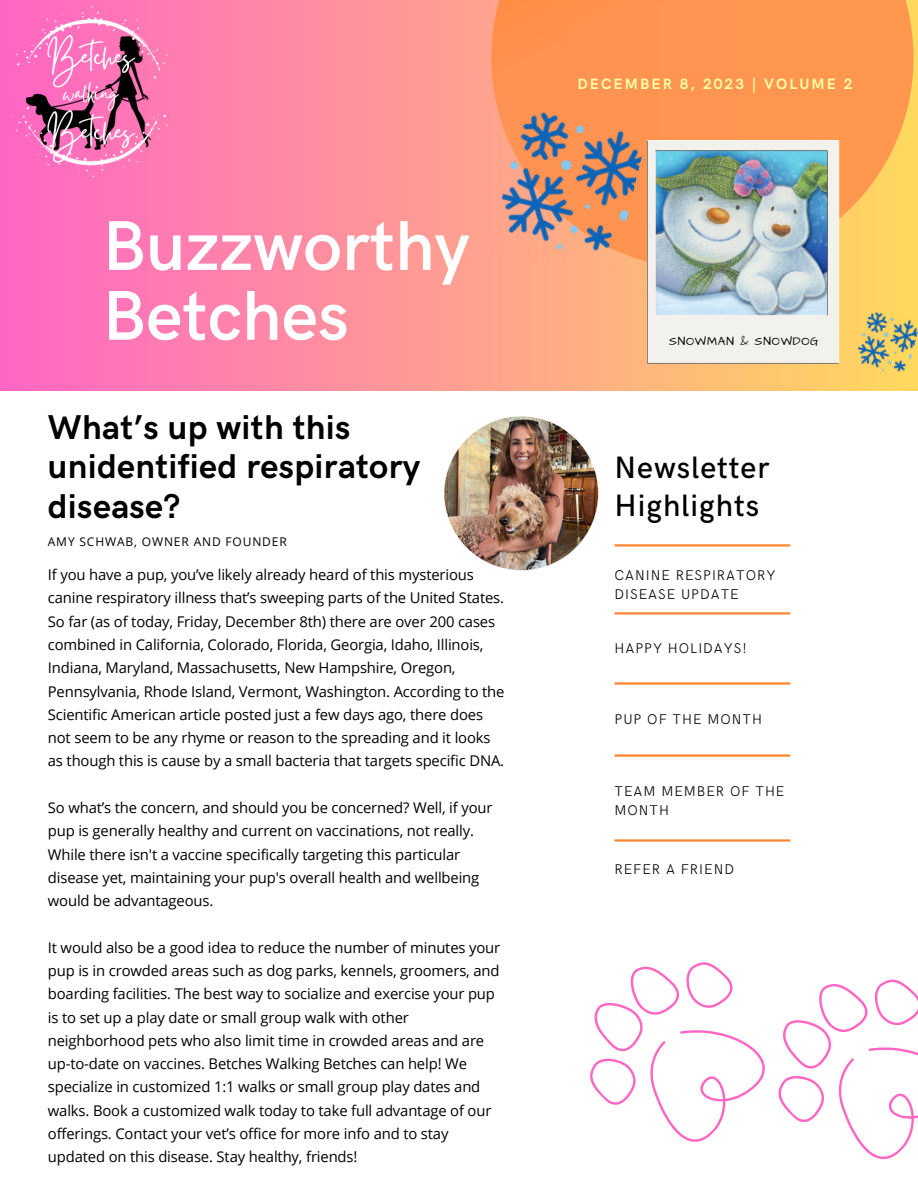
<style>
.page{position:relative;width:918px;height:1188px;background:#fff}
.page>*{position:absolute;margin:0;border:0;box-sizing:border-box;transform-origin:0 0}
.t1{font:600 70.5px/69.9px "HK Grotesk";color:#fff}
.t2{font:700 34.5px/39.3px "HK Grotesk";letter-spacing:.01em;color:#000}
.t3{font:500 31.05px/38.1px "HK Grotesk";letter-spacing:.03em;color:#000}
.t4{font:700 15px "HK Grotesk";letter-spacing:.14em;color:#fbffa5}
.t5{font:14.85px/23.2px "Open Sans";letter-spacing:-.01em;color:#000}
.t6{font:300 14.1px/19px "HK Grotesk";letter-spacing:.07em;color:#000}
.t7{font:12px "Open Sans";letter-spacing:.07em;color:#000}
.t8{font:12px "Architects Daughter";letter-spacing:.07em;color:#000}
</style>
<div class="page">
<div style="left:0;top:0;width:918px;height:390px;background:linear-gradient(to right,#ff66c4,#ffd95e)"></div>
<svg style="left:418px;top:0;width:500px;height:342px;background:#ffa167"></svg>
<hr style="left:615px;top:544px;width:175px;height:3px;background:#ff862f">
<hr style="left:615px;top:682px;width:175px;height:3px;background:#ff862f">
<hr style="left:615px;top:839px;width:175px;height:3px;background:#ff862f">
<hr style="left:615px;top:612px;width:175px;height:3px;background:#ff862f">
<hr style="left:615px;top:754px;width:175px;height:3px;background:#ff862f">
<img style="left:13px;top:7px;width:157px;height:170px">
<img style="left:444px;top:416px;width:155px;height:155px">
<svg style="left:590px;top:962px;width:328px;height:198px"></svg>
<img style="left:490px;top:92px;width:160px;height:187px">
<img style="left:647px;top:140px;width:192px;height:224px">
<img style="left:853px;top:302px;width:65px;height:81px">
<p class="t1" style="left:103px;top:214px;width:369px">Buzzworthy<br>Betches</p>
<p class="t2" style="left:48px;top:409px;width:374px">What’s up with this unidentified respiratory disease?</p>
<p class="t7" style="left:48px;top:533px;width:240px">AMY SCHWAB, OWNER AND FOUNDER</p>
<p class="t5" style="left:48px;top:563px;width:458px">If you have a pup, you’ve likely already heard of this mysterious canine respiratory illness that’s sweeping parts of the United States.<br>So far (as of today, Friday, December 8th) there are over 200 cases combined in California, Colorado, Florida, Georgia, Idaho, Illinois, Indiana, Maryland, Massachusetts, New Hampshire, Oregon, Pennsylvania, Rhode Island, Vermont, Washington. According to the Scientific American article posted just a few days ago, there does not seem to be any rhyme or reason to the spreading and it looks as though this is cause by a small bacteria that targets specific DNA.</p>
<p class="t5" style="left:48px;top:796px;width:446px">So what’s the concern, and should you be concerned? Well, if your pup is generally healthy and current on vaccinations, not really.<br>While there isn't a vaccine specifically targeting this particular disease yet, maintaining your pup's overall health and wellbeing would be advantageous.</p>
<p class="t5" style="left:48px;top:935px;width:454px">It would also be a good idea to reduce the number of minutes your pup is in crowded areas such as dog parks, kennels, groomers, and boarding facilities. The best way to socialize and exercise your pup is to set up a play date or small group walk with other neighborhood pets who also limit time in crowded areas and are up-to-date on vaccines. Betches Walking Betches can help! We specialize in customized 1:1 walks or small group play dates and walks. Book a customized walk today to take full advantage of our offerings. Contact your vet’s office for more info and to stay updated on this disease. Stay healthy, friends!</p>
<p class="t4" style="left:577px;top:75px;width:277px">DECEMBER 8, 2023 | VOLUME 2</p>
<p class="t8" style="left:669px;top:333px;width:151px">SNOWMAN &amp; SNOWDOG</p>
<p class="t3" style="left:615px;top:450px;width:157px">Newsletter<br>Highlights</p>
<p class="t6" style="left:615px;top:566px;width:163px">CANINE RESPIRATORY<br>DISEASE UPDATE</p>
<p class="t6" style="left:615px;top:639px;width:134px">HAPPY HOLIDAYS!</p>
<p class="t6" style="left:615px;top:710px;width:149px">PUP OF THE MONTH</p>
<p class="t6" style="left:615px;top:782px;width:171px">TEAM MEMBER OF THE<br>MONTH</p>
<p class="t6" style="left:615px;top:860px;width:121px">REFER A FRIEND</p>
</div>
